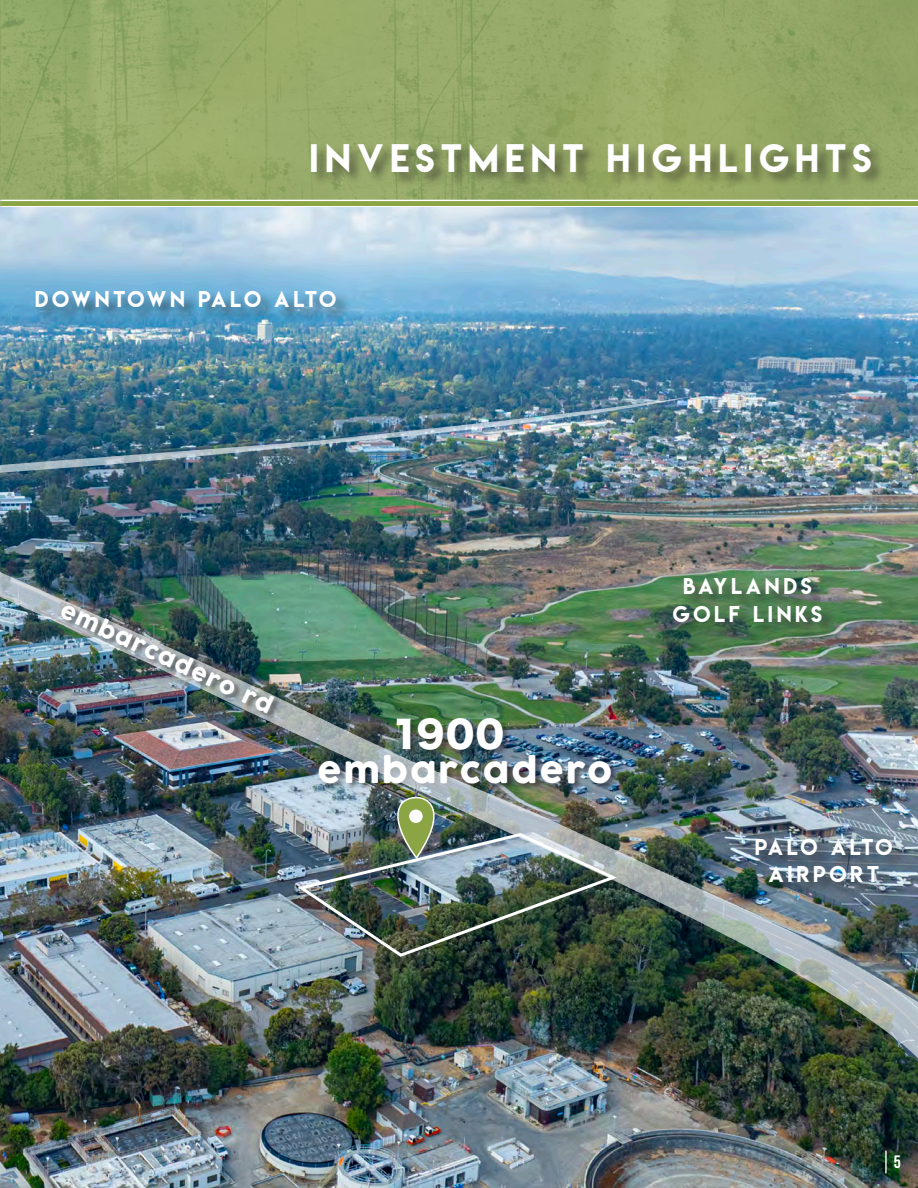
<style>
.page{position:relative;width:918px;height:1188px;background:#fff}
.page>*{position:absolute;margin:0;border:0;box-sizing:border-box;transform-origin:0 0}
.t1{font:36.6px "Hira Kaku Std W8";color:#fff}
.t2{font:35.4px "Lemon Milk";letter-spacing:.18em;color:#fff}
.t3{font:34.2px "Cocogoose";letter-spacing:.06em;color:#fff}
.t4{font:22.2px "Cocogoose";color:#fff}
.t5{font:20.4px "Lemon Milk";letter-spacing:.18em;color:#fff}
.t6{font:20.4px "Lemon Milk";letter-spacing:.13em;color:#fff}
.t7{font:20.4px "Lemon Milk";letter-spacing:.12em;color:#fff}
.Body_text{font:700 18px "Bebas Neue";color:#fff}
</style>
<div class="page">
<div style="left:0;top:0;width:918px;height:207px;background:linear-gradient(to right,#8ba545,#8ba545)"></div>
<img style="left:2px;top:0;width:916px;height:200px">
<hr style="left:0;top:200px;width:918px;height:1px;background:#fff">
<hr style="left:0;top:206px;width:918px;height:1px;background:#fff">
<img style="left:0;top:0;width:2px;height:207px">
<div style="left:311px;top:143px;width:575px;height:45px;background:#231f20;opacity:.5"></div>
<img style="left:0;top:207px;width:918px;height:981px">
<div style="left:35px;top:291px;width:316px;height:32px;background:#231f20;opacity:.5"></div>
<img style="left:0;top:357px;width:918px;height:709px">
<div style="left:61px;top:606px;width:221px;height:115px;background:#231f20;opacity:.5"></div>
<img style="left:294px;top:788px;width:327px;height:171px">
<div style="left:409px;top:810px;width:14px;height:13px;background:#fff;border-radius:50%"></div>
<hr style="left:885px;top:1151px;width:2px;height:22px;background:#fff">
<p class="t2" style="left:310px;top:133px;width:564px">INVESTMENT HIGHLIGHTS</p>
<p class="t6" style="left:35px;top:285px;width:303px">DOWNTOWN PALO ALTO</p>
<p class="t4" style="left:68px;top:595px;width:233px;rotate:25deg">embarcadero rd</p>
<p class="t1" style="left:392px;top:714px;width:114px">1900</p>
<p class="t3" style="left:318px;top:747px;width:296px">embarcadero</p>
<p class="t5" style="left:683px;top:572px;width:130px">BAYLANDS</p>
<p class="t5" style="left:673px;top:599px;width:151px">GOLF LINKS</p>
<p class="t7" style="left:755px;top:832px;width:139px">PALO ALTO</p>
<p class="t5" style="left:769px;top:860px;width:112px">AIRPORT</p>
<p class="Body_text" style="left:894px;top:1152px;width:9px">5</p>
</div>
